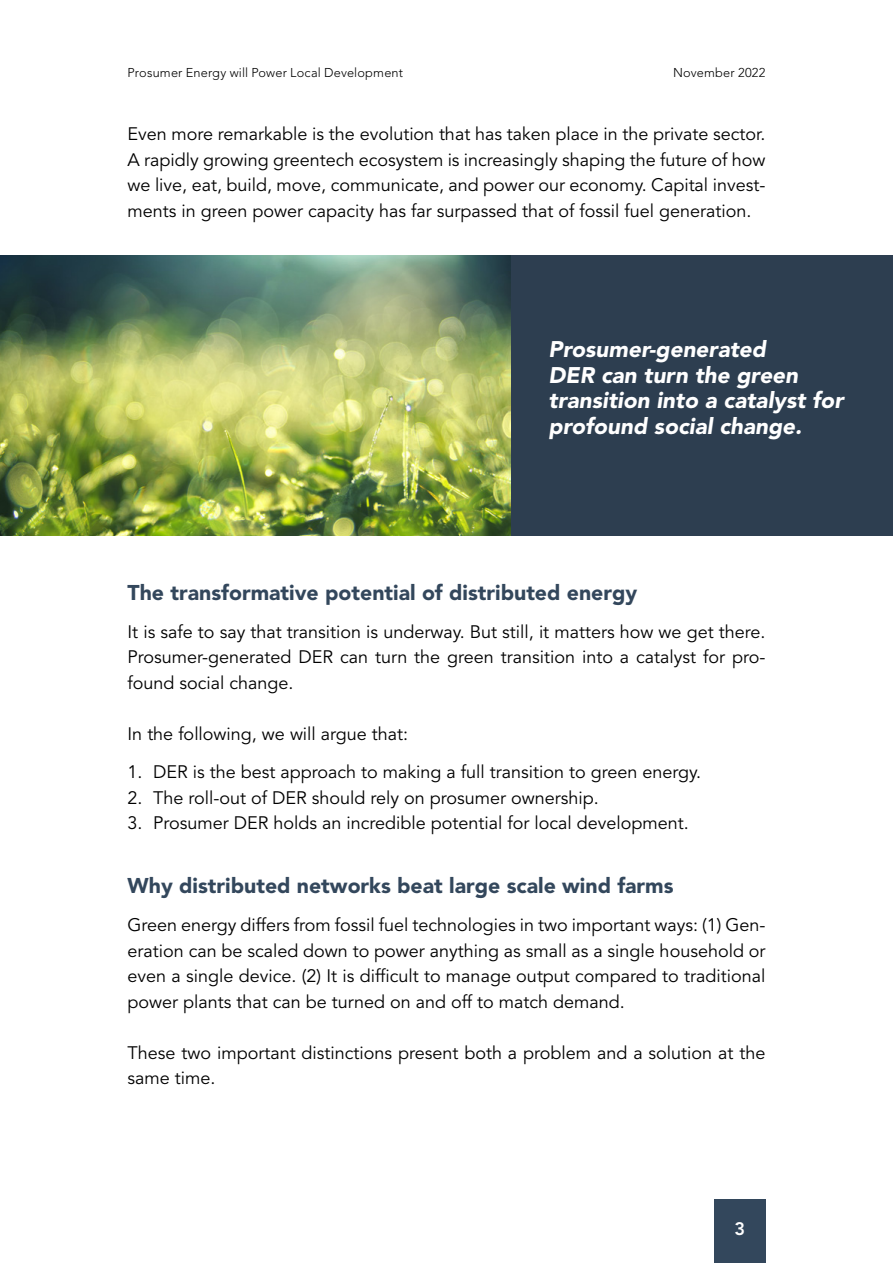
<style>
.page{position:relative;width:893px;height:1263px;background:#fff}
.page>*{position:absolute;margin:0;border:0;box-sizing:border-box;transform-origin:0 0}
.t1{font:italic 900 22.5px/25.5px "Avenir LT Std";color:#fff}
.t2{font:900 21.3px "Avenir LT Std";color:#33475c}
.t3{font:18px/25.5px "Avenir LT Std";color:#000;text-align:justify}
.t4{font:800 18px "Avenir LT Std";color:#fff}
.t5{font:300 12.75px "Avenir LT Std";letter-spacing:.015em;color:#000}
</style>
<div class="page">
<div style="left:714px;top:1199px;width:51px;height:64px;background:#33475c"></div>
<div style="left:510px;top:255px;width:383px;height:281px;background:#2d3e50"></div>
<img style="left:0;top:255px;width:510px;height:281px">
<p class="t5" style="left:128px;top:65px;width:277px">Prosumer Energy will Power Local Development</p>
<p class="t5" style="left:673px;top:65px;width:94px">November 2022</p>
<p class="t3" style="left:128px;top:122px;width:639px">Even more remarkable is the evolution that has taken place in the private sector.<br>A rapidly growing greentech ecosystem is increasingly shaping the future of how we live, eat, build, move, communicate, and power our economy. Capital invest&shy;ments in green power capacity has far surpassed that of fossil fuel generation.</p>
<p class="t1" style="left:549px;top:337px;width:296px">Prosumer-generated<br>DER can turn the green transition into a catalyst for profound social change.</p>
<p class="t2" style="left:128px;top:579px;width:511px">The transformative potential of distributed energy</p>
<p class="t3" style="left:128px;top:619px;width:639px">It is safe to say that transition is underway. But still, it matters how we get there.<br>Prosumer-generated DER can turn the green transition into a catalyst for pro&shy;found social change.</p>
<p class="t3" style="left:128px;top:721px;width:282px">In the following, we will argue that:</p>
<p class="t3" style="left:128px;top:760px;width:575px">1. DER is the best approach to making a full transition to green energy.</p>
<p class="t3" style="left:128px;top:785px;width:473px">2. The roll-out of DER should rely on prosumer ownership.</p>
<p class="t3" style="left:128px;top:811px;width:563px">3. Prosumer DER holds an incredible potential for local development.</p>
<p class="t2" style="left:128px;top:873px;width:548px">Why distributed networks beat large scale wind farms</p>
<p class="t3" style="left:128px;top:913px;width:639px">Green energy differs from fossil fuel technologies in two important ways: (1) Gen&shy;eration can be scaled down to power anything as small as a single household or even a single device. (2) It is difficult to manage output compared to traditional power plants that can be turned on and off to match demand.</p>
<p class="t3" style="left:128px;top:1040px;width:639px">These two important distinctions present both a problem and a solution at the same time.</p>
<p class="t4" style="left:735px;top:1218px;width:12px">3</p>
</div>
